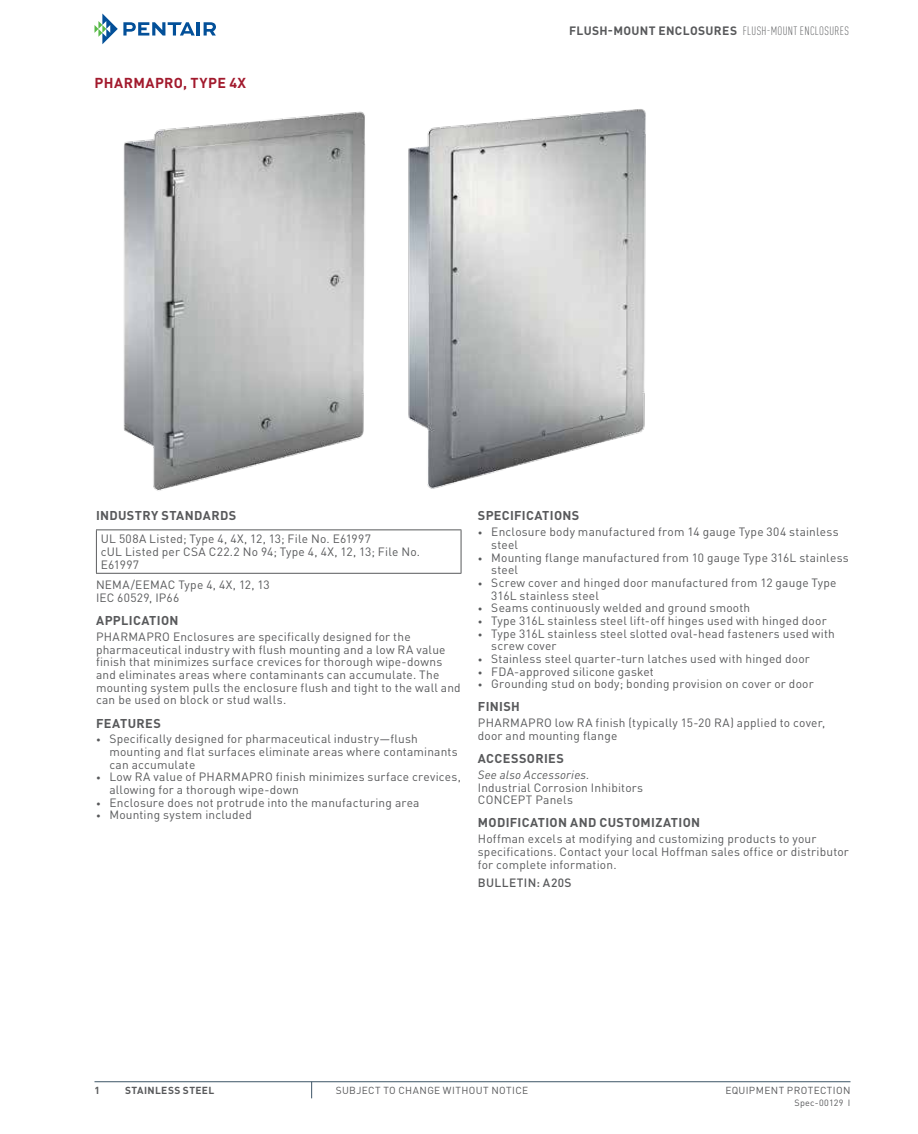
<style>
.page{position:relative;width:918px;height:1134px;background:#fff}
.page>*{position:absolute;margin:0;border:0;box-sizing:border-box;transform-origin:0 0}
.t1{font:700 14.25px "DIN Pro";letter-spacing:.035em;color:#a21a2d}
.t2{font:700 12.6px "DIN Pro";letter-spacing:.025em;color:#58595b}
.t3{font:12px/12.6px "DIN Pro";letter-spacing:.015em;color:#58595b}
.t4{font:700 12px "DIN Pro";letter-spacing:.03em;color:#58595b}
.t5{font:italic 12px "DIN Pro";letter-spacing:.015em;color:#58595b}
.t6{font:500 12px "DIN Pro";letter-spacing:.035em;color:#58595b}
.t7{font:10.2px "DIN Pro";letter-spacing:.035em;color:#58595b}
.t8{font:700 10.2px "DIN Pro";letter-spacing:.04em;color:#58595b}
.t9{font:9px "DIN Pro";letter-spacing:.03em;color:#58595b}
.s1{font-weight:300;font-stretch:condensed}
.s2{font-size:9px}
</style>
<div class="page">
<svg style="left:94px;top:14px;width:101px;height:30px"></svg>
<hr style="left:197px;top:22px;width:3px;height:14px;background:#035099">
<svg style="left:204px;top:22px;width:12px;height:14px"></svg>
<hr style="left:94px;top:1081px;width:756px;height:1px;background:#3d5567">
<svg style="left:311px;top:1082px;width:1px;height:16px"></svg>
<img style="left:123px;top:111px;width:242px;height:380px">
<img style="left:408px;top:109px;width:238px;height:380px">
<hr style="left:96px;top:530px;width:365px;height:1px;background:#58595b">
<hr style="left:96px;top:573px;width:365px;height:1px;background:#58595b">
<hr style="left:461px;top:530px;width:1px;height:43px;background:#58595b">
<p class="t1" style="left:95px;top:71px;width:20px">PHAR</p>
<p class="t1" style="left:133px;top:71px;width:114px">MAPRO, TYPE 4X</p>
<p class="t4" style="left:569px;top:21px;width:281px">FLUSH-MOUNT ENCLOSURES <span class="s1">FLUSH-MOUNT ENCLOSURES</span></p>
<p class="t2" style="left:96px;top:505px;width:31px">INDUSTRY</p>
<p class="t2" style="left:161px;top:505px;width:9px">STAN</p>
<p class="t2" style="left:194px;top:505px;width:43px">DAR DS</p>
<p class="t3" style="left:101px;top:532px;width:321px">UL 508A Listed; Type 4, 4X, 12, 13; File No. E61997<br>cUL Listed per CSA C22.2 No 94; Type 4, 4X, 12, 13; File No.<br>E61997</p>
<p class="t3" style="left:96px;top:578px;width:175px">NEMA/EEMAC Type 4, 4X, 12, 13<br>IEC 60529, IP66</p>
<p class="t2" style="left:96px;top:610px;width:34px">APPLICATION</p>
<p class="t3" style="left:96px;top:629px;width:366px">PHARMAPRO Enclosures are specifically designed for the pharmaceutical industry with flush mounting and a low RA value finish that minimizes surface crevices for thorough wipe-downs and eliminates areas where contaminants can accumulate. The mounting system pulls the enclosure flush and tight to the wall and can be used on block or stud walls.</p>
<p class="t2" style="left:96px;top:712px;width:26px">FEATUR</p>
<p class="t2" style="left:145px;top:712px;width:16px">ES</p>
<p class="t3" style="left:109px;top:732px;width:350px;text-indent:-13px"><span class="s2">•</span> Specifically designed for pharmaceutical industry—flush mounting and flat surfaces eliminate areas where contaminants can accumulate</p>
<p class="t3" style="left:109px;top:770px;width:353px;text-indent:-13px"><span class="s2">•</span> Low RA value of PHARMAPRO finish minimizes surface crevices, allowing for a thorough wipe-down</p>
<p class="t3" style="left:96px;top:795px;width:325px"><span class="s2">•</span> Enclosure does not protrude into the manufacturing area</p>
<p class="t3" style="left:96px;top:808px;width:157px"><span class="s2">•</span> Mounting system included</p>
<p class="t2" style="left:478px;top:505px;width:53px">SPECI FICATIONS</p>
<p class="t3" style="left:491px;top:524px;width:349px;text-indent:-13px"><span class="s2">•</span> Enclosure body manufactured from 14 gauge Type 304 stainless steel</p>
<p class="t3" style="left:491px;top:550px;width:359px;text-indent:-13px"><span class="s2">•</span> Mounting flange manufactured from 10 gauge Type 316L stainless steel</p>
<p class="t3" style="left:491px;top:575px;width:347px;text-indent:-13px"><span class="s2">•</span> Screw cover and hinged door manufactured from 12 gauge Type<br>316L stainless steel</p>
<p class="t3" style="left:478px;top:600px;width:274px"><span class="s2">•</span> Seams continuously welded and ground smooth</p>
<p class="t3" style="left:478px;top:613px;width:350px"><span class="s2">•</span> Type 316L stainless steel lift-off hinges used with hinged door</p>
<p class="t3" style="left:491px;top:626px;width:345px;text-indent:-13px"><span class="s2">•</span> Type 316L stainless steel slotted oval-head fasteners used with screw cover</p>
<p class="t3" style="left:478px;top:651px;width:334px"><span class="s2">•</span> Stainless steel quarter-turn latches used with hinged door</p>
<p class="t3" style="left:478px;top:664px;width:178px"><span class="s2">•</span> FDA-approved silicone gasket</p>
<p class="t3" style="left:478px;top:676px;width:337px"><span class="s2">•</span> Grounding stud on body; bonding provision on cover or door</p>
<p class="t2" style="left:478px;top:696px;width:16px">FINISH</p>
<p class="t3" style="left:478px;top:716px;width:349px">PHARMAPRO low RA finish (typically 15-20 RA) applied to cover, door and mounting flange</p>
<p class="t2" style="left:478px;top:748px;width:9px">ACC</p>
<p class="t2" style="left:503px;top:748px;width:17px">ESSORI</p>
<p class="t2" style="left:548px;top:748px;width:16px">ES</p>
<p class="t5" style="left:478px;top:765px;width:113px">See also Accessories.</p>
<p class="t3" style="left:478px;top:780px;width:167px">Industrial Corrosion Inhibitors<br>CONCEPT Panels</p>
<p class="t2" style="left:478px;top:812px;width:48px">MODIFICATION</p>
<p class="t2" style="left:570px;top:812px;width:39px">AN D CUSTO</p>
<p class="t2" style="left:641px;top:812px;width:31px">MIZATION</p>
<p class="t3" style="left:478px;top:832px;width:373px">Hoffman excels at modifying and customizing products to your specifications. Contact your local Hoffman sales office or distributor for complete information.</p>
<p class="t6" style="left:478px;top:873px;width:95px">BULLETI N: A20S</p>
<p class="t8" style="left:94px;top:1081px;width:7px">1</p>
<p class="t8" style="left:125px;top:1081px;width:91px">STAINLESS STEE L</p>
<p class="t7" style="left:336px;top:1082px;width:194px">SUBJECT TO CHANGE WITHOUT NOTICE</p>
<p class="t7" style="left:725px;top:1082px;width:127px">EQUIPMENT PROTECTION</p>
<p class="t9" style="left:794px;top:1096px;width:58px">Spec-00129 I</p>
</div>
